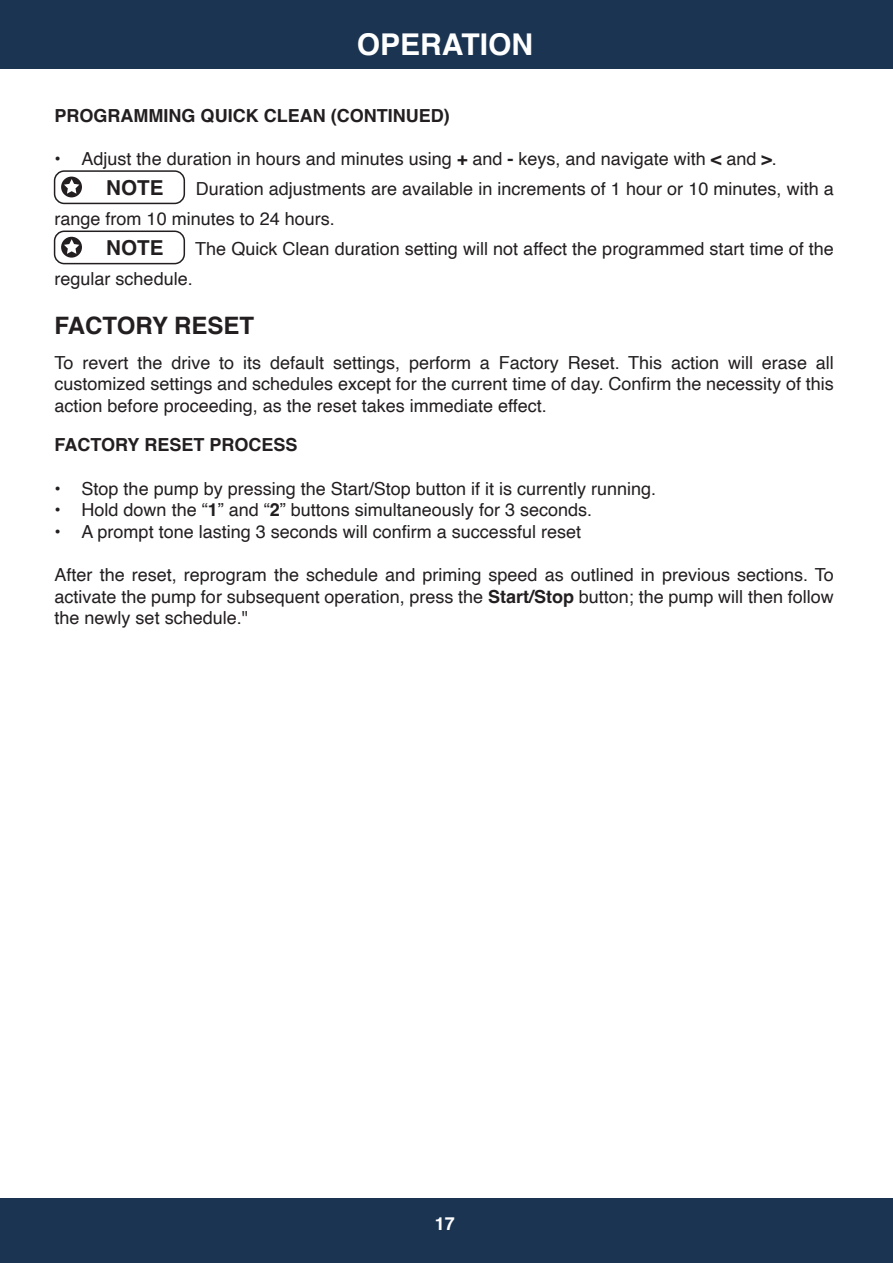
<style>
.page{position:relative;width:893px;height:1263px;background:#fff}
.page>*{position:absolute;margin:0;border:0;box-sizing:border-box;transform-origin:0 0}
.t1{font:700 30px "Helvetica";color:#fff}
.t2{font:700 24px "Helvetica";color:#231f20}
.t3{font:700 20.55px "Helvetica";color:#231f20}
.t4{font:18px/21.6px "Helvetica";color:#231f20;text-align:justify}
.t5{font:700 18px "Helvetica";color:#231f20}
.t6{font:700 18px "Helvetica";color:#fff}
.s1{font-weight:700}
</style>
<div class="page">
<div style="left:0;top:0;width:892px;height:69px;background:#1b3451"></div>
<div style="left:0;top:1198px;width:892px;height:65px;background:#1b3451"></div>
<div style="left:54px;top:170px;width:131px;height:34px;border:2px solid #231f20;border-radius:10px"></div>
<div style="left:61px;top:177px;width:21px;height:20px;background:#231f20;border-radius:50%"></div>
<svg style="left:64px;top:179px;width:15px;height:15px"></svg>
<div style="left:54px;top:231px;width:131px;height:33px;border:2px solid #231f20;border-radius:10px"></div>
<svg style="left:61px;top:237px;width:21px;height:21px"></svg>
<svg style="left:64px;top:239px;width:15px;height:15px"></svg>
<h1 class="t1" style="left:357px;top:26px;width:178px">OPERATION</h1>
<p class="t5" style="left:55px;top:104px;width:396px">PROGRAMMING QUICK CLEAN (CONTINUED)</p>
<p class="t4" style="left:55px;top:148px;width:723px">• Adjust the duration in hours and minutes using <span class="s1">+</span> and <span class="s1">-</span> keys, and navigate with <span class="s1">&lt;</span> and <span class="s1">&gt;</span>.</p>
<p class="t4" style="left:196px;top:178px;width:639px">Duration adjustments are available in increments of 1 hour or 10 minutes, with a</p>
<p class="t4" style="left:55px;top:208px;width:282px">range from 10 minutes to 24 hours.</p>
<p class="t4" style="left:195px;top:238px;width:640px">The Quick Clean duration setting will not affect the programmed start time of the</p>
<p class="t4" style="left:55px;top:268px;width:140px">regular schedule.</p>
<p class="t3" style="left:106px;top:175px;width:59px">NOTE</p>
<p class="t3" style="left:106px;top:235px;width:59px">NOTE</p>
<h2 class="t2" style="left:55px;top:311px;width:201px">FACTORY RESET</h2>
<p class="t4" style="left:55px;top:352px;width:780px">To revert the drive to its default settings, perform a Factory Reset. This action will erase all customized settings and schedules except for the current time of day. Confirm the necessity of this action before proceeding, as the reset takes immediate effect.</p>
<p class="t5" style="left:55px;top:434px;width:244px">FACTORY RESET PROCESS</p>
<p class="t4" style="left:55px;top:478px;width:603px">• Stop the pump by pressing the Start/Stop button if it is currently running.</p>
<p class="t4" style="left:55px;top:500px;width:539px">• Hold down the “<span class="s1">1</span>” and “<span class="s1">2</span>” buttons simultaneously for 3 seconds.</p>
<p class="t4" style="left:55px;top:521px;width:528px">• A prompt tone lasting 3 seconds will confirm a successful reset</p>
<p class="t4" style="left:55px;top:565px;width:780px">After the reset, reprogram the schedule and priming speed as outlined in previous sections. To activate the pump for subsequent operation, press the <span class="s1">Start/Stop</span> button; the pump will then follow the newly set schedule."</p>
<p class="t6" style="left:435px;top:1213px;width:22px">17</p>
</div>
